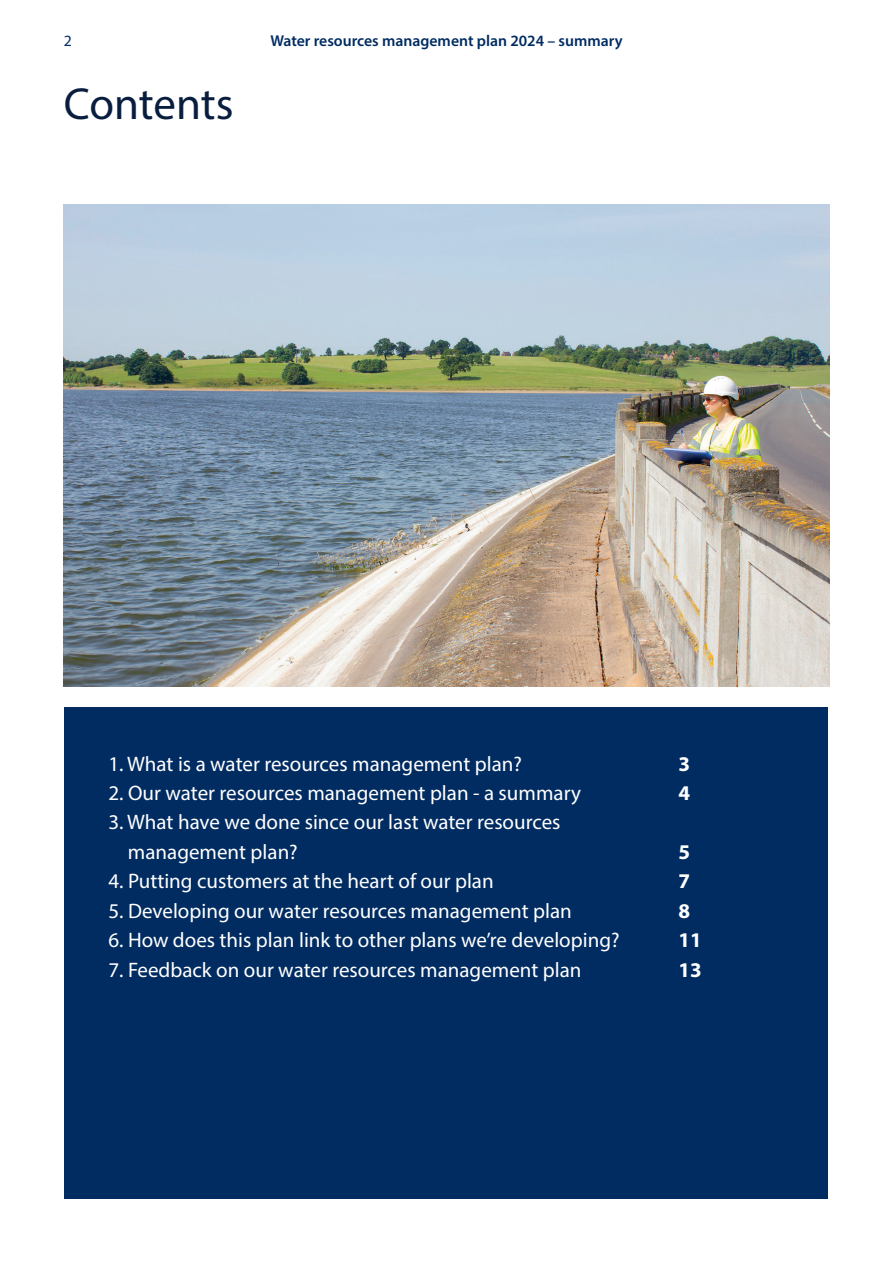
<style>
.page{position:relative;width:893px;height:1263px;background:#fff}
.page>*{position:absolute;margin:0;border:0;box-sizing:border-box;transform-origin:0 0}
.t1{font:45px "Myriad Pro";letter-spacing:-.005em;color:#091e3f}
.t2{font:21px/29.4px "Myriad Pro";color:#fff}
.t3{font:700 21px "Myriad Pro";color:#fff}
.t4{font:600 15.75px "Myriad Pro";color:#002c62}
.t5{font:15.75px "Myriad Pro";color:#002c62}
</style>
<div class="page">
<img style="left:64px;top:204px;width:765px;height:483px">
<div style="left:65px;top:707px;width:763px;height:491px;background:#002c62"></div>
<p class="t5" style="left:64px;top:31px;width:10px">2</p>
<p class="t4" style="left:270px;top:31px;width:354px">Water resources management plan 2024 – summary</p>
<h1 class="t1" style="left:64px;top:76px;width:171px">Contents</h1>
<p class="t2" style="left:108px;top:748px;width:415px">1. What is a water resources management plan?</p>
<p class="t3" style="left:678px;top:750px;width:13px">3</p>
<p class="t2" style="left:108px;top:778px;width:474px">2. Our water resources management plan - a summary</p>
<p class="t3" style="left:678px;top:779px;width:13px">4</p>
<p class="t2" style="left:128px;top:807px;width:434px;text-indent:-20px">3. What have we done since our last water resources management plan?</p>
<p class="t3" style="left:678px;top:838px;width:13px">5</p>
<p class="t2" style="left:108px;top:866px;width:387px">4. Putting customers at the heart of our plan</p>
<p class="t3" style="left:678px;top:867px;width:13px">7</p>
<p class="t2" style="left:108px;top:896px;width:465px">5. Developing our water resources management plan</p>
<p class="t3" style="left:678px;top:897px;width:13px">8</p>
<p class="t2" style="left:108px;top:925px;width:513px">6. How does this plan link to other plans we’re developing?</p>
<p class="t3" style="left:678px;top:926px;width:25px">11</p>
<p class="t2" style="left:108px;top:954px;width:475px">7. Feedback on our water resources management plan</p>
<p class="t3" style="left:678px;top:956px;width:25px">13</p>
</div>
